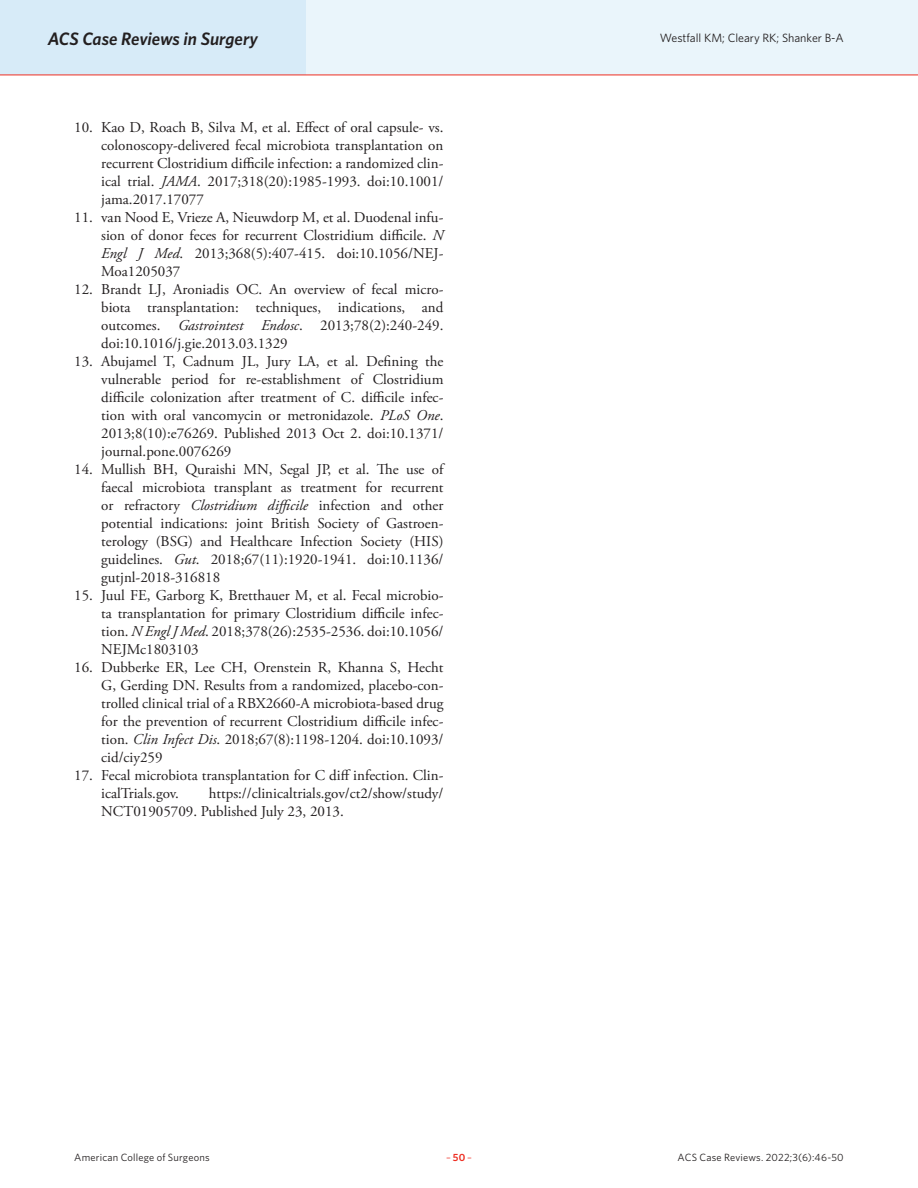
<style>
.page{position:relative;width:918px;height:1188px;background:#fff}
.page>*{position:absolute;margin:0;border:0;box-sizing:border-box;transform-origin:0 0}
.t1{font:italic 600 18px "Whitney";letter-spacing:-.005em;color:#231f20}
.t2{font:15px/18px "Adobe Garamond Pro";color:#231f20;text-align:justify}
.t3{font:12px "Whitney";color:#231f20}
.t4{font:10.5px "Whitney";letter-spacing:.02em;color:#231f20}
.t5{font:10.5px "Whitney";color:#ee2e22}
.s1{font-style:italic}
.s2{font-weight:600}
</style>
<div class="page">
<div style="left:0;top:0;width:918px;height:75px;background:#eaf5fb"></div>
<div style="left:0;top:0;width:306px;height:75px;background:#d7ebf8"></div>
<hr style="left:0;top:75px;width:918px;height:1px;background:#ee2e22">
<p class="t1" style="left:48px;top:26px;width:212px">ACS Case Reviews in Surgery</p>
<p class="t3" style="left:660px;top:30px;width:185px">Westfall KM; Cleary RK; Shanker B-A</p>
<p class="t2" style="left:101px;top:119px;width:344px;text-indent:-27px">10. Kao D, Roach B, Silva M, et al. Effect of oral capsule- vs. colonoscopy-delivered fecal microbiota transplantation on recurrent Clostridium difficile infection: a randomized clin&shy;ical trial. <span class="s1">JAMA</span>. 2017;318(20):1985-1993. doi:10.1001/ jama.2017.17077</p>
<p class="t2" style="left:101px;top:209px;width:344px;text-indent:-27px">11. van Nood E, Vrieze A, Nieuwdorp M, et al. Duodenal infu&shy;sion of donor feces for recurrent Clostridium difficile. <span class="s1">N Engl J Med</span>. 2013;368(5):407-415. doi:10.1056/NEJ-Moa1205037</p>
<p class="t2" style="left:101px;top:281px;width:344px;text-indent:-27px">12. Brandt LJ, Aroniadis OC. An overview of fecal micro&shy;biota transplantation: techniques, indications, and outcomes. <span class="s1">Gastrointest Endosc</span>. 2013;78(2):240-249. doi:10.1016/j.gie.2013.03.1329</p>
<p class="t2" style="left:101px;top:353px;width:344px;text-indent:-27px">13. Abujamel T, Cadnum JL, Jury LA, et al. Defining the vulnerable period for re-establishment of Clostridium difficile colonization after treatment of C. difficile infec&shy;tion with oral vancomycin or metronidazole. <span class="s1">PLoS One</span>.<br>2013;8(10):e76269. Published 2013 Oct 2. doi:10.1371/ journal.pone.0076269</p>
<p class="t2" style="left:101px;top:461px;width:344px;text-indent:-27px">14. Mullish BH, Quraishi MN, Segal JP, et al. The use of faecal microbiota transplant as treatment for recurrent or refractory <span class="s1">Clostridium difficile</span> infection and other potential indications: joint British Society of Gastroen&shy;terology (BSG) and Healthcare Infection Society (HIS) guidelines. <span class="s1">Gut</span>. 2018;67(11):1920-1941. doi:10.1136/ gutjnl-2018-316818</p>
<p class="t2" style="left:101px;top:587px;width:344px;text-indent:-27px">15. Juul FE, Garborg K, Bretthauer M, et al. Fecal microbio&shy;ta transplantation for primary Clostridium difficile infec&shy;tion. <span class="s1">N Engl J Med</span>. 2018;378(26):2535-2536. doi:10.1056/ NEJMc1803103</p>
<p class="t2" style="left:101px;top:659px;width:344px;text-indent:-27px">16. Dubberke ER, Lee CH, Orenstein R, Khanna S, Hecht G, Gerding DN. Results from a randomized, placebo-con&shy;trolled clinical trial of a RBX2660-A microbiota-based drug for the prevention of recurrent Clostridium difficile infec&shy;tion. <span class="s1">Clin Infect Dis</span>. 2018;67(8):1198-1204. doi:10.1093/ cid/ciy259</p>
<p class="t2" style="left:101px;top:767px;width:344px;text-indent:-27px">17. Fecal microbiota transplantation for C diff infection. Clin&shy;icalTrials.gov.</p>
<p class="t2" style="left:101px;top:785px;width:344px;text-indent:108px">https://clinicaltrials.gov/ct2/show/study/<br>NCT01905709. Published July 23, 2013.</p>
<p class="t4" style="left:74px;top:1150px;width:137px">American College of Surgeons</p>
<p class="t5" style="left:446px;top:1150px;width:27px">–<span class="s2">50</span>–</p>
<p class="t4" style="left:678px;top:1150px;width:168px">ACS Case Reviews. 2022;3(6):46-50</p>
</div>
